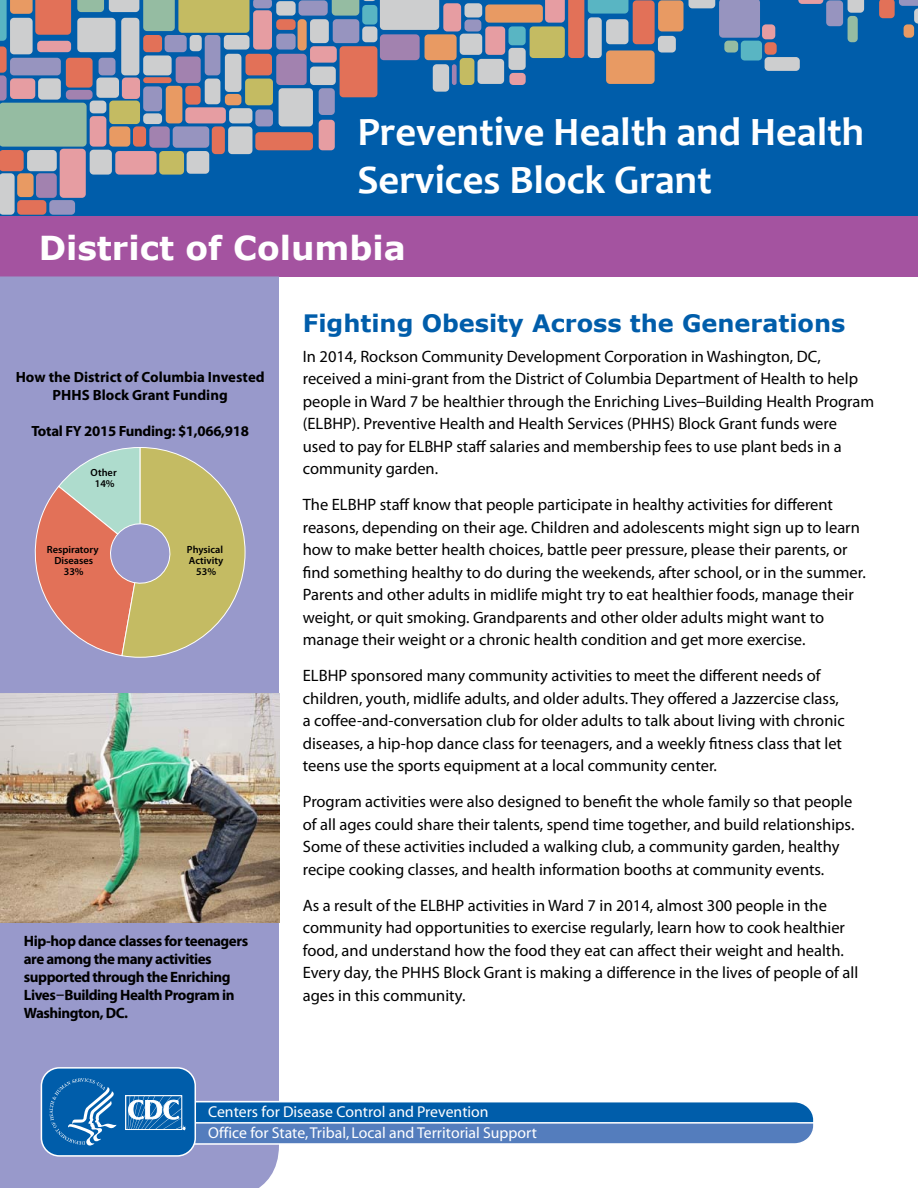
<style>
.page{position:relative;width:918px;height:1188px;background:#fff}
.page>*{position:absolute;margin:0;border:0;box-sizing:border-box;transform-origin:0 0}
.t1{font:700 40.5px/48.6px "Candara";color:#fff}
.header_state{font:700 33px "Verdana";color:#fff}
.header2{font:700 24px "Verdana";color:#005daa}
.t2{font:16.5px/22.5px "Myriad Pro";color:#000}
.t3{font:15.75px/21px "Myriad";color:#fff}
.t4{font:700 15px/18px "Myriad Pro";letter-spacing:-.03em;color:#000}
.t5{font:700 14.85px/17.9px "Myriad Pro";color:#000;text-align:center}
.t6{font:700 14.85px "Myriad Pro";letter-spacing:-.02em;color:#000}
.t7{font:600 10.35px/11.1px "Myriad Pro";color:#000;text-align:center}
.s1{font-family:"Verdana";font-weight:400}
.s2{font-family:"Century Gothic"}
</style>
<div class="page">
<div style="left:0;top:207px;width:918px;height:69px;background:#a453a0"></div>
<div style="left:0;top:276px;width:279px;height:912px;background:#9899cb"></div>
<div style="left:0;top:0;width:918px;height:216px;background:#005daa"></div>
<div style="left:509px;top:26px;width:17px;height:19px;background:#59b5c3;border-radius:4px"></div>
<div style="left:741px;top:41px;width:21px;height:20px;background:#59b5c3;border-radius:4px"></div>
<div style="left:530px;top:26px;width:35px;height:32px;background:#c4bb62;border-radius:4px"></div>
<div style="left:245px;top:79px;width:28px;height:26px;background:#c4bb62;border-radius:4px"></div>
<div style="left:460px;top:58px;width:14px;height:27px;background:#c4bb62;border-radius:4px"></div>
<div style="left:276px;top:19px;width:20px;height:11px;background:#e27158;border-radius:4px"></div>
<div style="left:340px;top:46px;width:37px;height:51px;background:#e27158;border-radius:4px"></div>
<div style="left:255px;top:132px;width:58px;height:18px;background:#e27158;border-radius:4px"></div>
<div style="left:633px;top:0;width:22px;height:44px;background:#e27158;border-radius:4px"></div>
<div style="left:765px;top:42px;width:12px;height:13px;background:#e27158;border-radius:4px"></div>
<svg style="left:848px;top:0;width:16px;height:13px"></svg>
<div style="left:276px;top:1px;width:20px;height:15px;background:#cdcecf;border-radius:4px"></div>
<div style="left:509px;top:48px;width:17px;height:22px;background:#cdcecf;border-radius:4px"></div>
<div style="left:478px;top:59px;width:26px;height:25px;background:#cdcecf;border-radius:4px"></div>
<div style="left:279px;top:88px;width:34px;height:38px;background:#cdcecf;border-radius:4px"></div>
<div style="left:310px;top:67px;width:26px;height:18px;background:#cdcecf;border-radius:4px"></div>
<div style="left:310px;top:19px;width:19px;height:24px;background:#cdcecf;border-radius:4px"></div>
<div style="left:362px;top:26px;width:15px;height:16px;background:#cdcecf;border-radius:4px"></div>
<div style="left:460px;top:34px;width:22px;height:21px;background:#cdcecf;border-radius:4px"></div>
<div style="left:433px;top:64px;width:16px;height:28px;background:#cdcecf;border-radius:4px"></div>
<div style="left:465px;top:3px;width:17px;height:14px;background:#cdcecf;border-radius:4px"></div>
<div style="left:765px;top:57px;width:35px;height:14px;background:#cdcecf;border-radius:4px"></div>
<div style="left:658px;top:36px;width:18px;height:17px;background:#cdcecf;border-radius:4px"></div>
<div style="left:276px;top:54px;width:31px;height:31px;background:#a282af;border-radius:4px"></div>
<div style="left:380px;top:34px;width:40px;height:26px;background:#a282af;border-radius:4px"></div>
<div style="left:452px;top:64px;width:5px;height:21px;background:#a282af;border-radius:2px"></div>
<svg style="left:879px;top:0;width:39px;height:24px"></svg>
<div style="left:276px;top:34px;width:20px;height:16px;background:#9794bf;border-radius:4px"></div>
<div style="left:319px;top:88px;width:16px;height:27px;background:#9794bf;border-radius:4px"></div>
<svg style="left:255px;top:109px;width:18px;height:17px"></svg>
<div style="left:333px;top:19px;width:26px;height:24px;background:#9794bf;border-radius:4px"></div>
<div style="left:299px;top:0;width:29px;height:16px;background:#9794bf;border-radius:4px"></div>
<div style="left:465px;top:20px;width:16px;height:11px;background:#9794bf;border-radius:4px"></div>
<svg style="left:689px;top:0;width:71px;height:38px"></svg>
<div style="left:826px;top:0;width:17px;height:26px;background:#9794bf;border-radius:4px"></div>
<div style="left:485px;top:4px;width:58px;height:19px;background:#e89a63;border-radius:4px"></div>
<div style="left:298px;top:19px;width:9px;height:31px;background:#e89a63;border-radius:4px"></div>
<div style="left:425px;top:34px;width:32px;height:26px;background:#e89a63;border-radius:4px"></div>
<div style="left:658px;top:0;width:26px;height:31px;background:#e89a63;border-radius:4px"></div>
<div style="left:606px;top:50px;width:49px;height:34px;background:#e89a63;border-radius:4px"></div>
<div style="left:904px;top:24px;width:10px;height:14px;background:#e89a63;border-radius:4px"></div>
<svg style="left:332px;top:0;width:107px;height:30px"></svg>
<svg style="left:0;top:0;width:272px;height:215px"></svg>
<div style="left:724px;top:41px;width:14px;height:12px;background:#95bca2;border-radius:4px"></div>
<div style="left:848px;top:16px;width:10px;height:26px;background:#95bca2;border-radius:4px"></div>
<svg style="left:798px;top:0;width:25px;height:4px"></svg>
<div style="left:37px;top:41px;width:34px;height:11px;background:#e69da2;border-radius:4px"></div>
<div style="left:253px;top:10px;width:19px;height:40px;background:#e69da2;border-radius:4px"></div>
<div style="left:485px;top:26px;width:20px;height:29px;background:#e69da2;border-radius:4px"></div>
<div style="left:509px;top:73px;width:17px;height:12px;background:#e69da2;border-radius:4px"></div>
<div style="left:319px;top:120px;width:16px;height:30px;background:#e69da2;border-radius:4px"></div>
<div style="left:310px;top:46px;width:27px;height:17px;background:#e69da2;border-radius:4px"></div>
<div style="left:443px;top:3px;width:18px;height:28px;background:#e69da2;border-radius:4px"></div>
<svg style="left:545px;top:0;width:83px;height:58px"></svg>
<div style="left:115px;top:151px;width:42px;height:24px;background:#e69da2;border-radius:4px"></div>
<div style="left:185px;top:107px;width:41px;height:16px;background:#e69da2;border-radius:4px"></div>
<div style="left:122px;top:78px;width:18px;height:21px;background:#e69da2;border-radius:4px"></div>
<div style="left:90px;top:116px;width:16px;height:31px;background:#e69da2;border-radius:4px"></div>
<div style="left:10px;top:78px;width:25px;height:21px;background:#e69da2;border-radius:4px"></div>
<div style="left:60px;top:149px;width:26px;height:49px;background:#e69da2;border-radius:4px"></div>
<div style="left:762px;top:24px;width:13px;height:15px;background:#e69da2;border-radius:4px"></div>
<svg style="left:27px;top:447px;width:219px;height:211px;background:#bca58d"></svg>
<img style="left:0;top:693px;width:279px;height:230px">
<div style="left:41px;top:1068px;width:154px;height:88px;background:#005daa;border-radius:18px"></div>
<div style="left:41px;top:1067px;width:155px;height:90px;border:2px solid #fff;border-radius:18px"></div>
<svg style="left:49px;top:1078px;width:68px;height:68px"></svg>
<div style="left:125px;top:1095px;width:57px;height:35px;background:#eff4f9"></div>
<svg style="left:126px;top:1096px;width:2px;height:34px"></svg>
<svg style="left:128px;top:1096px;width:686px;height:49px"></svg>
<p class="t1" style="left:357px;top:107px;width:508px">Preventive Health and Health<br>Services Block Grant</p>
<h1 class="header_state" style="left:39px;top:224px;width:369px">District of Columbia</h1>
<p class="t5" style="left:16px;top:368px;width:251px">How the District of Columbia Invested<br>PHHS Block Grant Funding</p>
<p class="t6" style="left:31px;top:421px;width:219px">Total FY 2015 Funding: $1,066,918</p>
<p class="t7" style="left:91px;top:467px;width:28px">Other<br>14%</p>
<p class="t7" style="left:47px;top:544px;width:53px">Respiratory<br>Diseases<br>33%</p>
<p class="t7" style="left:187px;top:544px;width:38px">Physical<br>Activity<br>53%</p>
<p class="t4" style="left:24px;top:932px;width:226px">Hip-hop dance classes for teenagers are among the many activities supported through the Enriching<br>Lives<span class="s1">–</span>Building Health Program in<br>Washington, DC.</p>
<h2 class="header2" style="left:303px;top:307px;width:544px">Fighting Obesity Across the Generations</h2>
<p class="t2" style="left:303px;top:345px;width:573px">In 2014, Rockson Community Development Corporation in Washington, DC, received a mini-grant from the District of Columbia Department of Health to help people in Ward 7 be healthier through the Enriching Lives<span class="s2">–</span>Building Health Program (ELBHP). Preventive Health and Health Services (PHHS) Block Grant funds were used to pay for ELBHP staff salaries and membership fees to use plant beds in a community garden.</p>
<p class="t2" style="left:303px;top:493px;width:565px">The ELBHP staff know that people participate in healthy activities for different reasons, depending on their age. Children and adolescents might sign up to learn how to make better health choices, battle peer pressure, please their parents, or find something healthy to do during the weekends, after school, or in the summer.<br>Parents and other adults in midlife might try to eat healthier foods, manage their weight, or quit smoking. Grandparents and other older adults might want to manage their weight or a chronic health condition and get more exercise.</p>
<p class="t2" style="left:303px;top:664px;width:543px">ELBHP sponsored many community activities to meet the different needs of children, youth, midlife adults, and older adults. They offered a Jazzercise class, a coffee-and-conversation club for older adults to talk about living with chronic diseases, a hip-hop dance class for teenagers, and a weekly fitness class that let teens use the sports equipment at a local community center.</p>
<p class="t2" style="left:303px;top:790px;width:553px">Program activities were also designed to benefit the whole family so that people of all ages could share their talents, spend time together, and build relationships.<br>Some of these activities included a walking club, a community garden, healthy recipe cooking classes, and health information booths at community events.</p>
<p class="t2" style="left:303px;top:894px;width:557px">As a result of the ELBHP activities in Ward 7 in 2014, almost 300 people in the community had opportunities to exercise regularly, learn how to cook healthier food, and understand how the food they eat can affect their weight and health.<br>Every day, the PHHS Block Grant is making a difference in the lives of people of all ages in this community.</p>
<p class="t3" style="left:208px;top:1102px;width:330px">Centers for Disease Control and Prevention<br>Office for State, Tribal, Local and Territorial Support</p>
</div>
